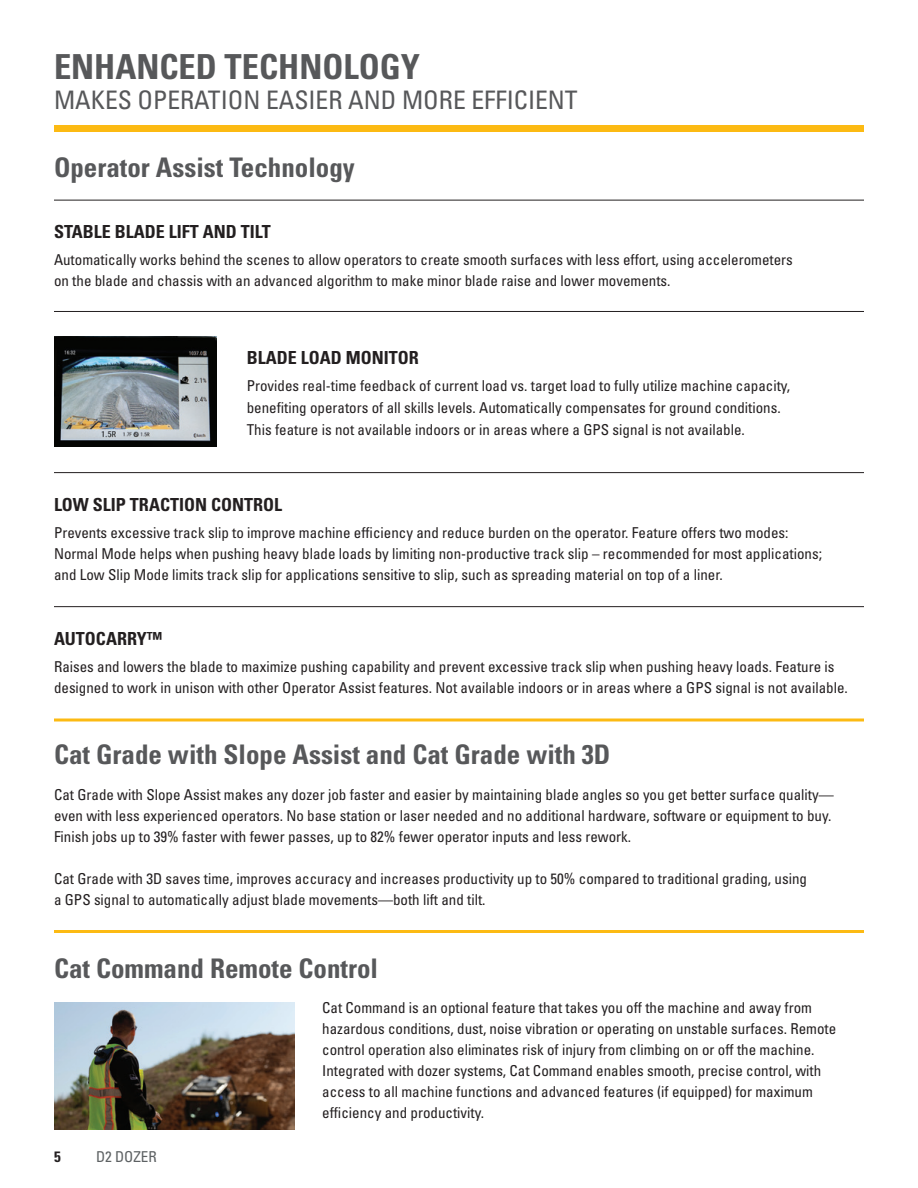
<style>
.page{position:relative;width:918px;height:1188px;background:#fff}
.page>*{position:absolute;margin:0;border:0;box-sizing:border-box;transform-origin:0 0}
.t1{font:700 condensed 34.5px "Univers LT Std";color:#57585a}
.t2{font:700 condensed 27px "Univers LT Std";color:#57585a}
.t3{font:condensed 25.5px "Univers LT Std";color:#57585a}
.t4{font:700 condensed 18px "Univers LT Std";color:#231f20}
.t5{font:condensed 15px/21px "Univers LT Std";color:#231f20}
.t6{font:condensed 15px "Univers LT Std";color:#5d6163}
.t7{font:700 condensed 15px "Univers LT Std";color:#231f20}
</style>
<div class="page">
<div style="left:54px;top:125px;width:810px;height:7px;background:#fcba13"></div>
<svg style="left:54px;top:718px;width:810px;height:4px;background:#fccb4d"></svg>
<hr style="left:54px;top:930px;width:810px;height:3px;background:#fcba13">
<img style="left:54px;top:337px;width:163px;height:110px">
<hr style="left:54px;top:311px;width:810px;height:1px;background:#231f20">
<hr style="left:54px;top:200px;width:810px;height:1px;background:#231f20">
<hr style="left:54px;top:472px;width:810px;height:1px;background:#231f20">
<hr style="left:54px;top:606px;width:810px;height:1px;background:#231f20">
<img style="left:54px;top:1003px;width:240px;height:127px">
<h1 class="t1" style="left:54px;top:46px;width:368px">ENHANCED TECHNOLOGY</h1>
<h3 class="t3" style="left:54px;top:84px;width:525px">MAKES OPERATION EASIER AND MORE EFFICIENT</h3>
<h2 class="t2" style="left:54px;top:151px;width:302px">Operator Assist Technology</h2>
<p class="t4" style="left:54px;top:221px;width:218px">STABLE BLADE LIFT AND TILT</p>
<p class="t5" style="left:54px;top:249px;width:740px">Automatically works behind the scenes to allow operators to create smooth surfaces with less effort, using accelerometers on the blade and chassis with an advanced algorithm to make minor blade raise and lower movements.</p>
<p class="t4" style="left:247px;top:347px;width:173px">BLADE LOAD MONITOR</p>
<p class="t5" style="left:247px;top:375px;width:545px;line-height:21.6px">Provides real-time feedback of current load vs. target load to fully utilize machine capacity, benefiting operators of all skills levels. Automatically compensates for ground conditions.<br>This feature is not available indoors or in areas where a GPS signal is not available.</p>
<p class="t4" style="left:54px;top:494px;width:230px">LOW SLIP TRACTION CONTROL</p>
<p class="t5" style="left:54px;top:522px;width:770px">Prevents excessive track slip to improve machine efficiency and reduce burden on the operator. Feature offers two modes:<br>Normal Mode helps when pushing heavy blade loads by limiting non-productive track slip – recommended for most applications; and Low Slip Mode limits track slip for applications sensitive to slip, such as spreading material on top of a liner.</p>
<p class="t4" style="left:54px;top:628px;width:110px">AUTOCARRY™</p>
<p class="t5" style="left:54px;top:656px;width:795px">Raises and lowers the blade to maximize pushing capability and prevent excessive track slip when pushing heavy loads. Feature is designed to work in unison with other Operator Assist features. Not available indoors or in areas where a GPS signal is not available.</p>
<h2 class="t2" style="left:54px;top:738px;width:558px">Cat Grade with Slope Assist and Cat Grade with 3D</h2>
<p class="t5" style="left:54px;top:784px;width:781px">Cat Grade with Slope Assist makes any dozer job faster and easier by maintaining blade angles so you get better surface quality— even with less experienced operators. No base station or laser needed and no additional hardware, software or equipment to buy.<br>Finish jobs up to 39% faster with fewer passes, up to 82% fewer operator inputs and less rework.</p>
<p class="t5" style="left:54px;top:868px;width:755px">Cat Grade with 3D saves time, improves accuracy and increases productivity up to 50% compared to traditional grading, using a GPS signal to automatically adjust blade movements—both lift and tilt.</p>
<h2 class="t2" style="left:54px;top:952px;width:326px">Cat Command Remote Control</h2>
<p class="t7" style="left:54px;top:1147px;width:8px">5</p>
<p class="t6" style="left:96px;top:1147px;width:62px">D2 DOZER</p>
<p class="t5" style="left:322px;top:997px;width:516px">Cat Command is an optional feature that takes you off the machine and away from hazardous conditions, dust, noise vibration or operating on unstable surfaces. Remote control operation also eliminates risk of injury from climbing on or off the machine.<br>Integrated with dozer systems, Cat Command enables smooth, precise control, with access to all machine functions and advanced features (if equipped) for maximum efficiency and productivity.</p>
</div>
